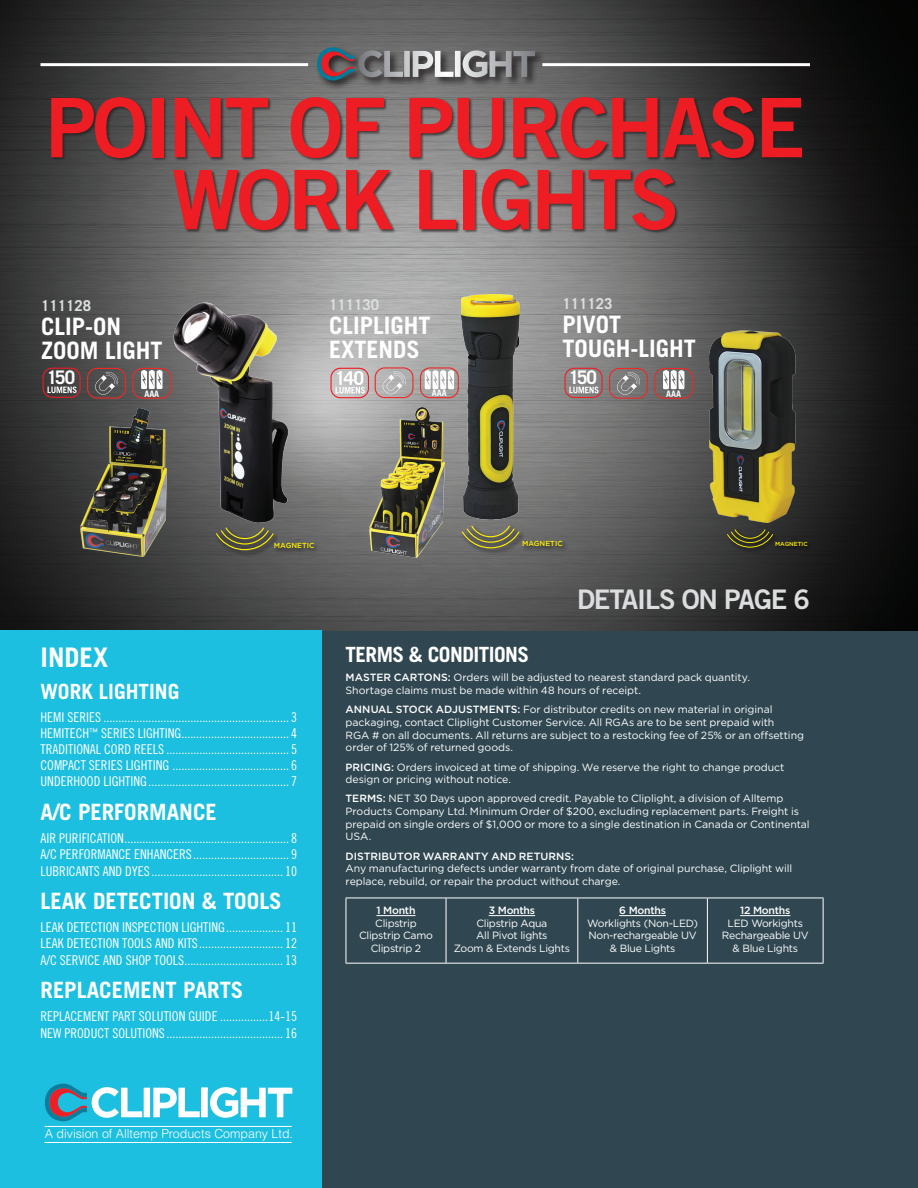
<style>
.page{position:relative;width:918px;height:1188px;background:#304751}
.page>*{position:absolute;margin:0;border:0;box-sizing:border-box;transform-origin:0 0}
.t1{font:82.2px/72px "Trade Gothic Bold Two";letter-spacing:-.04em;color:#ee1d23;text-align:center}
.t2{font:27px "Trade Gothic Bold Two";letter-spacing:-.04em;color:#dcdddf}
.t3{font:700 27px "Trade Gothic";color:#fff}
.t4{font:700 24px/24px "Trade Gothic";color:#fff}
.t5{font:700 22.5px "Trade Gothic";color:#fff}
.t6{font:700 21px "Trade Gothic";letter-spacing:-.025em;color:#fff}
.t7{font:700 21px "Trade Gothic";color:#fff}
.t8{font:700 18.75px "Trade Gothic";letter-spacing:-.08em;color:#fff}
.t9{font:700 15px "Trade Gothic";color:#dcdddf}
.t10{font:13.5px/16.2px "Trade Gothic Cond Eighteen";color:#fff;text-align:justify}
.t11{font:300 12.45px "Helvetica";color:#fff}
.t12{font:10.5px/12.6px "Gotham";letter-spacing:-.005em;color:#fff}
.t13{font:10.5px/12.6px "Gotham";letter-spacing:-.025em;color:#fff;text-align:center}
.t14{font:700 8.85px "Trade Gothic";letter-spacing:.005em;color:#fff}
.t15{font:500 7.35px "Gotham";color:#fff101}
.t16{font:500 5.85px "Gotham";color:#fff101}
.s1{font-weight:500}
</style>
<div class="page">
<img style="left:0;top:0;width:918px;height:630px">
<div style="left:0;top:630px;width:322px;height:558px;background:#1cbfdf"></div>
<hr style="left:346px;top:898px;width:100px;height:1px;background:#fff">
<hr style="left:346px;top:898px;width:1px;height:65px;background:#fff">
<hr style="left:446px;top:898px;width:132px;height:1px;background:#fff">
<hr style="left:446px;top:898px;width:1px;height:65px;background:#fff">
<hr style="left:578px;top:898px;width:129px;height:1px;background:#fff">
<hr style="left:577px;top:898px;width:1px;height:65px;background:#fff">
<hr style="left:707px;top:898px;width:117px;height:1px;background:#fff">
<hr style="left:707px;top:898px;width:1px;height:65px;background:#fff">
<hr style="left:823px;top:898px;width:1px;height:65px;background:#fff">
<hr style="left:346px;top:963px;width:100px;height:1px;background:#fff">
<hr style="left:446px;top:963px;width:132px;height:1px;background:#fff">
<hr style="left:578px;top:963px;width:129px;height:1px;background:#fff">
<hr style="left:707px;top:963px;width:117px;height:1px;background:#fff">
<hr style="left:376px;top:915px;width:40px;height:1px;background:#fff">
<hr style="left:489px;top:915px;width:46px;height:1px;background:#fff">
<hr style="left:619px;top:915px;width:47px;height:1px;background:#fff">
<hr style="left:740px;top:915px;width:50px;height:1px;background:#fff">
<div style="left:51px;top:96px;width:755px;height:138px;background:#231f20;opacity:.75"></div>
<div style="left:315px;top:45px;width:230px;height:46px;background:#231f20;opacity:.9"></div>
<svg style="left:317px;top:47px;width:218px;height:34px;background:#7a7779"></svg>
<hr style="left:40px;top:63px;width:268px;height:3px;background:#fff">
<hr style="left:542px;top:63px;width:268px;height:3px;background:#fff">
<img style="left:214px;top:285px;width:223px;height:223px">
<svg style="left:87px;top:368px;width:39px;height:31px"></svg>
<svg style="left:132px;top:368px;width:39px;height:31px"></svg>
<svg style="left:43px;top:368px;width:38px;height:30px"></svg>
<img style="left:81px;top:409px;width:85px;height:148px">
<img style="left:311px;top:539px;width:12px;height:15px">
<img style="left:278px;top:539px;width:33px;height:15px">
<img style="left:213px;top:526px;width:65px;height:32px">
<svg style="left:216px;top:527px;width:58px;height:23px"></svg>
<img style="left:369px;top:408px;width:76px;height:149px">
<img style="left:462px;top:295px;width:58px;height:224px">
<img style="left:559px;top:537px;width:12px;height:15px">
<img style="left:523px;top:537px;width:36px;height:15px">
<img style="left:458px;top:522px;width:65px;height:35px">
<svg style="left:462px;top:526px;width:58px;height:22px"></svg>
<svg style="left:609px;top:368px;width:39px;height:31px"></svg>
<svg style="left:654px;top:368px;width:39px;height:31px"></svg>
<svg style="left:564px;top:368px;width:39px;height:30px"></svg>
<img style="left:710px;top:331px;width:86px;height:191px">
<img style="left:805px;top:539px;width:9px;height:12px">
<img style="left:776px;top:539px;width:29px;height:12px">
<img style="left:724px;top:527px;width:52px;height:27px">
<svg style="left:727px;top:529px;width:46px;height:19px"></svg>
<svg style="left:375px;top:367px;width:39px;height:31px"></svg>
<svg style="left:420px;top:367px;width:39px;height:31px"></svg>
<svg style="left:330px;top:368px;width:39px;height:30px"></svg>
<img style="left:172px;top:299px;width:121px;height:227px">
<svg style="left:45px;top:1084px;width:247px;height:37px"></svg>
<hr style="left:45px;top:1126px;width:247px;height:1px;background:#fff">
<hr style="left:45px;top:1142px;width:247px;height:1px;background:#fff">
<p class="t1" style="left:46px;top:91px;width:761px">POINT OF PURCHASE<br>WORK LIGHTS</p>
<p class="t9" style="left:41px;top:296px;width:52px">111128</p>
<p class="t4" style="left:41px;top:314px;width:123px">CLIP-ON<br>ZOOM LIGHT</p>
<p class="t14" style="left:144px;top:388px;width:16px">AAA</p>
<p class="t8" style="left:47px;top:366px;width:30px">150</p>
<p class="t9" style="left:329px;top:295px;width:52px">111130</p>
<p class="t4" style="left:329px;top:313px;width:103px">CLIPLIGHT<br>EXTENDS</p>
<p class="t14" style="left:432px;top:388px;width:16px">AAA</p>
<p class="t9" style="left:562px;top:295px;width:52px">111123</p>
<p class="t4" style="left:562px;top:312px;width:135px">PIVOT<br>TOUGH-LIGHT</p>
<p class="t14" style="left:666px;top:388px;width:16px">AAA</p>
<p class="t8" style="left:569px;top:366px;width:30px">150</p>
<p class="t15" style="left:274px;top:541px;width:42px">MAGNETIC</p>
<p class="t3" style="left:40px;top:640px;width:69px">INDEX</p>
<p class="t7" style="left:40px;top:678px;width:140px">WORK LIGHTING</p>
<p class="t10" style="left:40px;top:709px;width:258px">HEMI SERIES .............................................................. 3<br>HEMITECH<sup>™</sup> SERIES LIGHTING.................................... 4<br>TRADITIONAL CORD REELS ......................................... 5<br>COMPACT SERIES LIGHTING ....................................... 6<br>UNDERHOOD LIGHTING............................................... 7</p>
<p class="t5" style="left:40px;top:798px;width:178px">A/C PERFORMANCE</p>
<p class="t10" style="left:40px;top:830px;width:258px">AIR PURIFICATION....................................................... 8<br>A/C PERFORMANCE ENHANCERS................................ 9<br>LUBRICANTS AND DYES............................................ 10</p>
<p class="t5" style="left:40px;top:887px;width:243px">LEAK DETECTION &amp; TOOLS</p>
<p class="t10" style="left:40px;top:919px;width:258px">LEAK DETECTION INSPECTION LIGHTING................... 11<br>LEAK DETECTION TOOLS AND KITS............................ 12<br>A/C SERVICE AND SHOP TOOLS................................. 13</p>
<p class="t5" style="left:40px;top:977px;width:204px">REPLACEMENT PARTS</p>
<p class="t10" style="left:40px;top:1008px;width:258px">REPLACEMENT PART SOLUTION GUIDE ................14-15<br>NEW PRODUCT SOLUTIONS....................................... 16</p>
<p class="t15" style="left:522px;top:540px;width:42px">MAGNETIC</p>
<p class="t16" style="left:775px;top:541px;width:34px">MAGNETIC</p>
<p class="t2" style="left:577px;top:583px;width:234px">DETAILS ON PAGE 6</p>
<p class="t6" style="left:346px;top:642px;width:185px">TERMS &amp; CONDITIONS</p>
<p class="t12" style="left:346px;top:671px;width:406px"><span class="s1">MASTER CARTONS:</span> Orders will be adjusted to nearest standard pack quantity.<br>Shortage claims must be made within 48 hours of receipt.</p>
<p class="t12" style="left:346px;top:703px;width:460px"><span class="s1">ANNUAL STOCK ADJUSTMENTS:</span> For distributor credits on new material in original packaging, contact Cliplight Customer Service. All RGAs are to be sent prepaid with<br>RGA # on all documents. All returns are subject to a restocking fee of 25% or an offsetting order of 125% of returned goods.</p>
<p class="t12" style="left:346px;top:760px;width:440px"><span class="s1">PRICING:</span> Orders invoiced at time of shipping. We reserve the right to change product design or pricing without notice.</p>
<p class="t12" style="left:346px;top:792px;width:466px"><span class="s1">TERMS:</span> NET 30 Days upon approved credit. Payable to Cliplight, a division of Alltemp Products Company Ltd. Minimum Order of $200, excluding replacement parts. Freight is prepaid on single orders of $1,000 or more to a single destination in Canada or Continental USA.</p>
<p class="t12" style="left:346px;top:849px;width:448px"><span class="s1">DISTRIBUTOR WARRANTY AND RETURNS:<br></span>Any manufacturing defects under warranty from date of original purchase, Cliplight will replace, rebuild, or repair the product without charge.</p>
<p class="t13" style="left:359px;top:904px;width:75px"><span class="s1">1 Month<br></span>Clipstrip<br>Clipstrip Camo<br>Clipstrip 2</p>
<p class="t13" style="left:454px;top:904px;width:118px"><span class="s1">3 Months<br></span>Clipstrip Aqua<br>All Pivot lights<br>Zoom &amp; Extends Lights</p>
<p class="t13" style="left:587px;top:904px;width:112px"><span class="s1">6 Months<br></span>Worklights (Non-LED)<br>Non-rechargeable UV &amp; Blue Lights</p>
<p class="t13" style="left:722px;top:904px;width:88px"><span class="s1">12 Months<br></span>LED Workights<br>Rechargeable UV &amp; Blue Lights</p>
<p class="t11" style="left:45px;top:1126px;width:250px">A division of Alltemp Products Company Ltd.</p>
</div>
